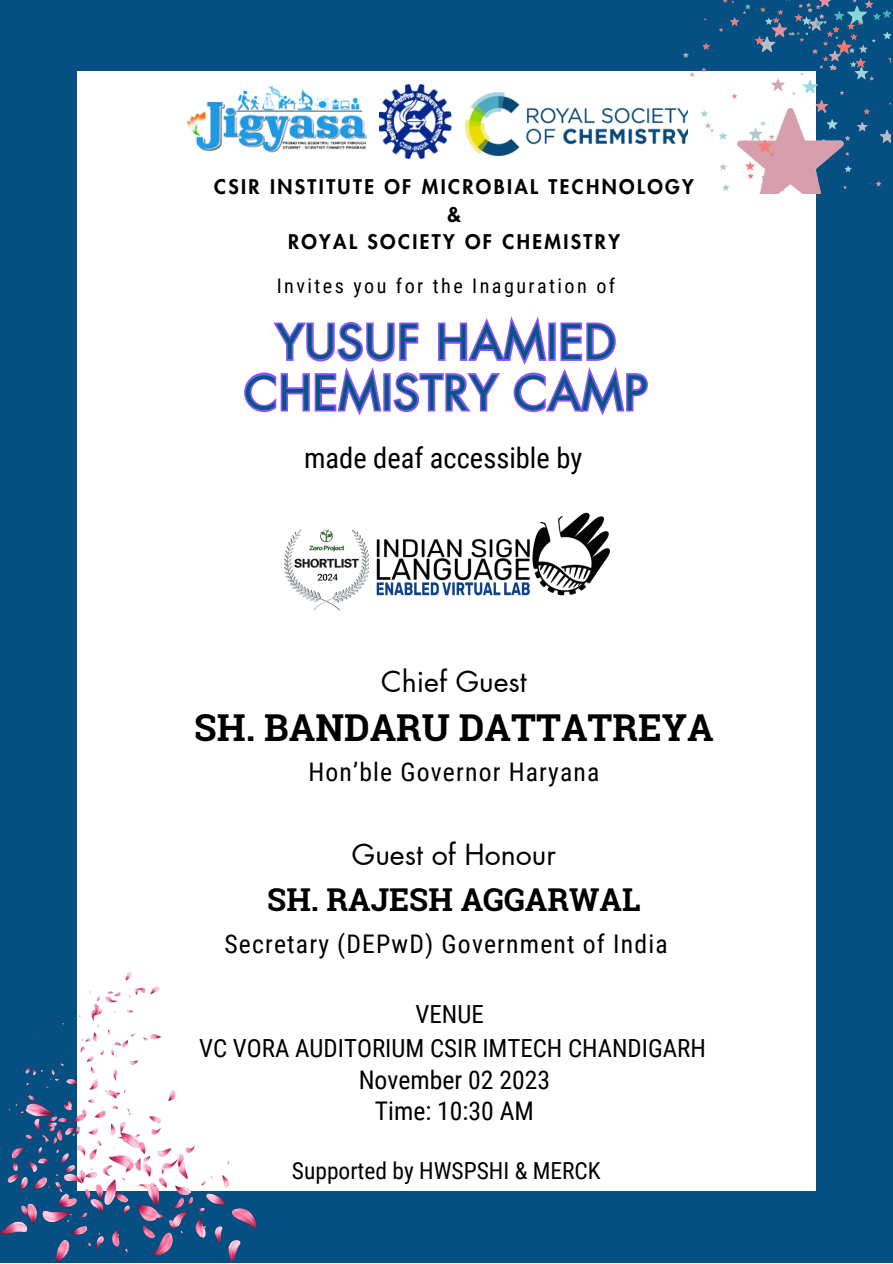
<style>
.page{position:relative;width:893px;height:1264px;background:#fff}
.page>*{position:absolute;margin:0;border:0;box-sizing:border-box;transform-origin:0 0}
.t1{font:46.35px/50.6px "Futura LT Pro";letter-spacing:.025em;color:#00587d;text-align:center}
.t2{font:700 37.05px "Roboto Slab";color:#000}
.t3{font:700 31.5px "Roboto Slab";color:#000}
.t4{font:28.5px "Futura LT Pro";color:#000}
.t5{font:28.5px "Roboto Condensed";color:#000}
.t6{font:25.65px "Roboto Condensed";letter-spacing:.045em;color:#000}
.t7{font:25.65px "Roboto Condensed";color:#000}
.t8{font:24.9px "Roboto Condensed";color:#000}
.t9{font:23.4px "Roboto Condensed";color:#000}
.t10{font:20.1px "Roboto Condensed";letter-spacing:.12em;color:#000}
.t11{font:800 19.8px "Futura LT Pro";letter-spacing:.12em;color:#000}
</style>
<div class="page">
<div style="left:0;top:0;width:892px;height:1262px;background:#054f82"></div>
<div style="left:77px;top:71px;width:738px;height:1119px;background:#fff"></div>
<img style="left:284px;top:529px;width:84px;height:82px">
<img style="left:376px;top:512px;width:233px;height:84px">
<img style="left:683px;top:0;width:207px;height:193px">
<img style="left:0;top:972px;width:257px;height:290px">
<img style="left:187px;top:86px;width:180px;height:67px">
<img style="left:379px;top:84px;width:73px;height:74px">
<img style="left:465px;top:93px;width:222px;height:63px">
<svg style="left:244px;top:316px;width:404px;height:100px"></svg>
<p class="t11" style="left:214px;top:178px;width:481px">CSIR INSTITUTE OF MICROBIAL TECHNOLOGY</p>
<p class="t11" style="left:447px;top:205px;width:15px">&amp;</p>
<p class="t11" style="left:288px;top:233px;width:333px">ROYAL SOCIETY OF CHEMISTRY</p>
<p class="t10" style="left:277px;top:274px;width:340px">Invites you for the Inaguration of</p>
<p class="t1" style="left:244px;top:319px;width:405px">YUSUF HAMIED<br>CHEMISTRY CAMP</p>
<p class="t5" style="left:304px;top:441px;width:280px">made deaf accessible by</p>
<p class="t4" style="left:381px;top:668px;width:147px">Chief Guest</p>
<p class="t2" style="left:194px;top:702px;width:521px">SH. BANDARU DATTATREYA</p>
<p class="t6" style="left:308px;top:757px;width:292px">Hon’ble Governor Haryana</p>
<p class="t4" style="left:352px;top:841px;width:205px">Guest of Honour</p>
<p class="t3" style="left:267px;top:877px;width:374px">SH. RAJESH AGGARWAL</p>
<p class="t6" style="left:224px;top:929px;width:445px">Secretary (DEPwD) Government of India</p>
<p class="t8" style="left:415px;top:999px;width:70px">VENUE</p>
<p class="t8" style="left:199px;top:1034px;width:508px">VC VORA AUDITORIUM CSIR IMTECH CHANDIGARH</p>
<p class="t7" style="left:359px;top:1065px;width:193px">November 02 2023</p>
<p class="t7" style="left:375px;top:1096px;width:161px">Time: 10:30 AM</p>
<p class="t9" style="left:292px;top:1157px;width:310px">Supported by HWSPSHI &amp; MERCK</p>
</div>
